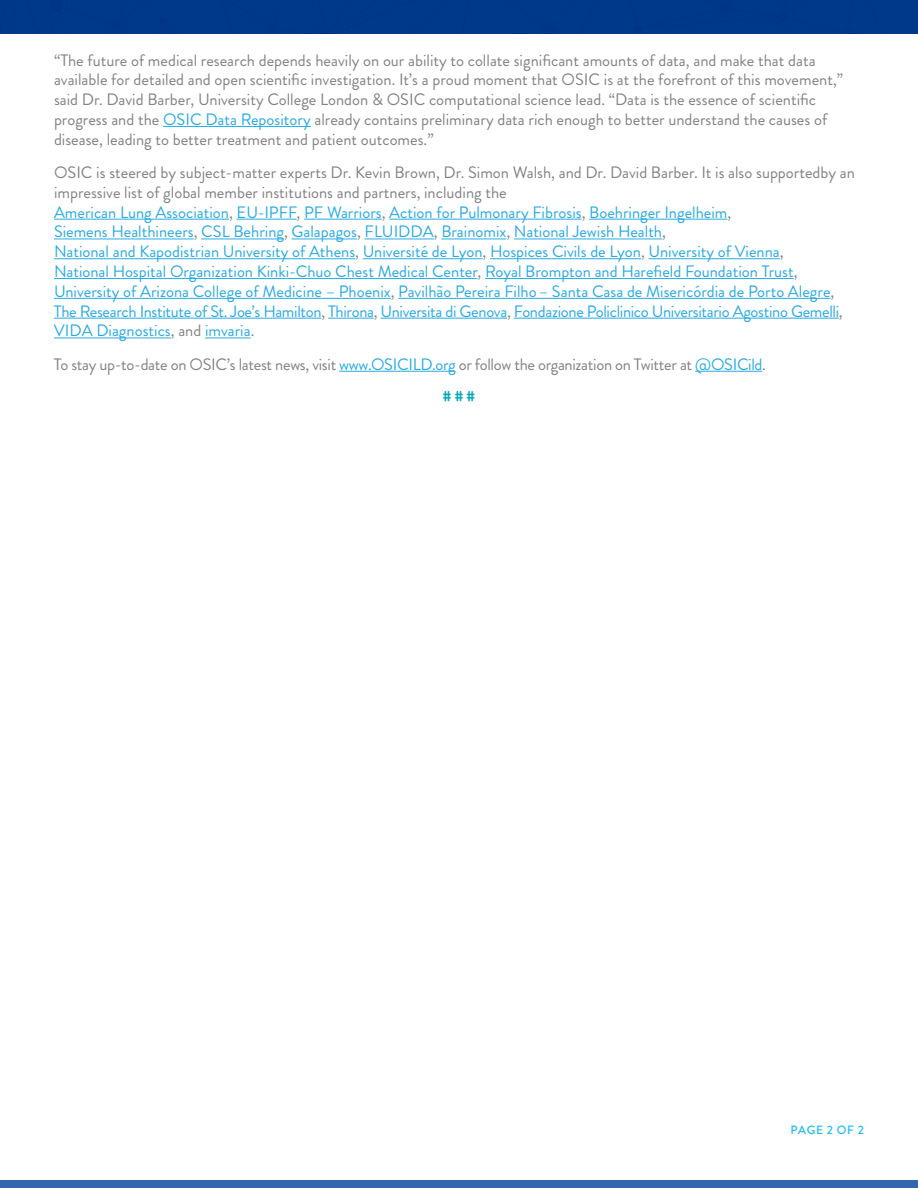
<style>
.page{position:relative;width:918px;height:1188px;background:#fff}
.page>*{position:absolute;margin:0;border:0;box-sizing:border-box;transform-origin:0 0}
.Body_Paragraph{font:16.5px/19.8px "Brandon Grotesque";color:#28aae2}
.Body_Paragraph-2{font:16.5px/19.8px "Brandon Grotesque";color:#808285}
.Body_Paragraph-3{font:16.5px "Brandon Grotesque";letter-spacing:-.02em;color:#808285}
.bulleted_paragraph{font:16.5px "OCRA Std";color:#0caab9}
.bulleted_paragraph-2{font:500 12px "Brandon Grotesque";letter-spacing:.06em;color:#19bef0}
.s1{color:#28aae2}
.s2{color:#808285}
</style>
<div class="page">
<div style="left:0;top:1180px;width:918px;height:8px;background:#3565ad"></div>
<div style="left:0;top:0;width:918px;height:34px;background:#00388a"></div>
<hr style="left:163px;top:126px;width:148px;height:1px;background:#28aae2">
<hr style="left:54px;top:219px;width:175px;height:1px;background:#28aae2">
<hr style="left:237px;top:219px;width:60px;height:1px;background:#28aae2">
<hr style="left:304px;top:219px;width:78px;height:1px;background:#28aae2">
<hr style="left:389px;top:219px;width:193px;height:1px;background:#28aae2">
<hr style="left:589px;top:219px;width:139px;height:1px;background:#28aae2">
<hr style="left:54px;top:239px;width:140px;height:1px;background:#28aae2">
<hr style="left:201px;top:239px;width:83px;height:1px;background:#28aae2">
<hr style="left:292px;top:239px;width:65px;height:1px;background:#28aae2">
<hr style="left:365px;top:239px;width:69px;height:1px;background:#28aae2">
<hr style="left:441px;top:239px;width:65px;height:1px;background:#28aae2">
<hr style="left:514px;top:239px;width:148px;height:1px;background:#28aae2">
<hr style="left:54px;top:258px;width:301px;height:1px;background:#28aae2">
<hr style="left:363px;top:258px;width:120px;height:1px;background:#28aae2">
<hr style="left:490px;top:258px;width:151px;height:1px;background:#28aae2">
<hr style="left:649px;top:258px;width:131px;height:1px;background:#28aae2">
<hr style="left:54px;top:278px;width:424px;height:1px;background:#28aae2">
<hr style="left:485px;top:278px;width:309px;height:1px;background:#28aae2">
<hr style="left:54px;top:298px;width:337px;height:1px;background:#28aae2">
<hr style="left:398px;top:298px;width:433px;height:1px;background:#28aae2">
<hr style="left:54px;top:318px;width:267px;height:1px;background:#28aae2">
<hr style="left:328px;top:318px;width:46px;height:1px;background:#28aae2">
<hr style="left:381px;top:318px;width:126px;height:1px;background:#28aae2">
<hr style="left:514px;top:318px;width:325px;height:1px;background:#28aae2">
<hr style="left:54px;top:338px;width:117px;height:1px;background:#28aae2">
<hr style="left:205px;top:338px;width:46px;height:1px;background:#28aae2">
<hr style="left:339px;top:371px;width:116px;height:1px;background:#28aae2">
<hr style="left:695px;top:371px;width:67px;height:1px;background:#28aae2">
<p class="Body_Paragraph-2" style="left:54px;top:50px;width:791px">“The future of medical research depends heavily on our ability to collate significant amounts of data, and make that data available for detailed and open scientific investigation. It’s a proud moment that OSIC is at the forefront of this movement,” said Dr. David Barber, University College London &amp; OSIC computational science lead. “Data is the essence of scientific progress and the <span class="s1">OSIC Data Repository</span> already contains preliminary data rich enough to better understand the causes of disease, leading to better treatment and patient outcomes.”</p>
<p class="Body_Paragraph" style="left:54px;top:163px;width:802px"><span class="s2">OSIC is steered by subject-matter experts Dr. Kevin Brown, Dr. Simon Walsh, and Dr. David Barber. It is also supportedby an impressive list of global member institutions and partners, including the<br></span>American Lung Association<span class="s2">,</span> EU-IPFF<span class="s2">,</span> PF Warriors<span class="s2">,</span> Action for Pulmonary Fibrosis<span class="s2">,</span> Boehringer Ingelheim<span class="s2">,<br></span>Siemens Healthineers<span class="s2">,</span> CSL Behring<span class="s2">,</span> Galapagos<span class="s2">,</span> FLUIDDA<span class="s2">,</span> Brainomix<span class="s2">,</span> National Jewish Health<span class="s2">,<br></span>National and Kapodistrian University of Athens<span class="s2">,</span> Université de Lyon<span class="s2">,</span> Hospices Civils de Lyon<span class="s2">,</span> University of Vienna<span class="s2">,<br></span>National Hospital Organization Kinki-Chuo Chest Medical Center<span class="s2">,</span> Royal Brompton and Harefield Foundation Trust<span class="s2">, </span>University of Arizona College of Medicine – Phoenix<span class="s2">,</span> Pavilhão Pereira Filho– Santa Casa de Misericórdia de Porto Alegre<span class="s2">, </span>The Research Institute of St. Joe’s Hamilton<span class="s2">,</span> Thirona<span class="s2">,</span> Universita di Genova<span class="s2">,</span> Fondazione Policlinico Universitario Agostino Gemelli<span class="s2">, </span>VIDA Diagnostics<span class="s2">, and</span> imvaria<span class="s2">.</span></p>
<p class="Body_Paragraph-3" style="left:54px;top:353px;width:713px">To stay up-to-date on OSIC’s latest news, visit <span class="s1">www.OSICILD.org</span> or follow the organization on Twitter at <span class="s1">@OSICild</span>.</p>
<p class="bulleted_paragraph" style="left:441px;top:389px;width:37px">###</p>
<p class="bulleted_paragraph-2" style="left:791px;top:1122px;width:75px">PAGE 2 OF 2</p>
</div>
